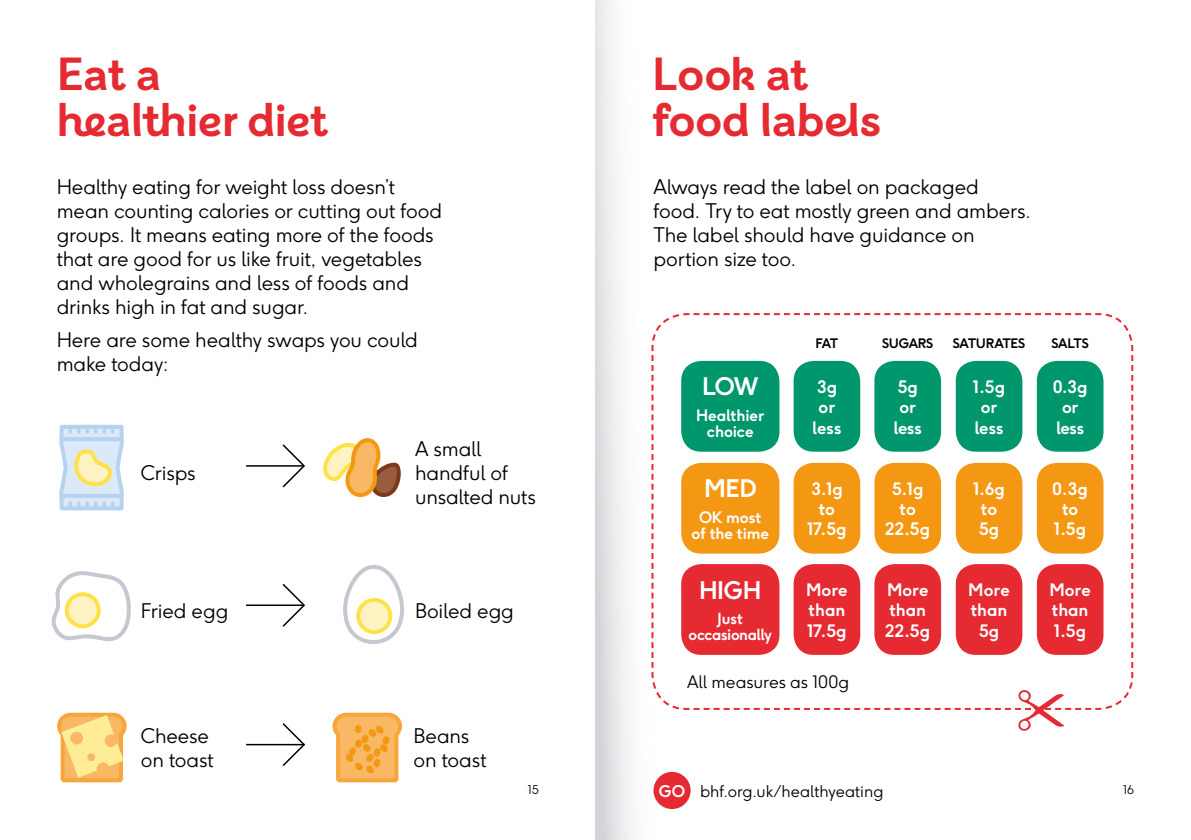
<style>
.page{position:relative;width:1191px;height:840px;background:#fff}
.page>*{position:absolute;margin:0;border:0;box-sizing:border-box;transform-origin:0 0}
.t1{font:700 46px/46px "BHF";color:#e62a32}
.t2{font:700 24px "F37 Ginger";letter-spacing:-.02em;color:#fff}
.t3{font:300 20px/24px "F37 Ginger";letter-spacing:-.005em;color:#000}
.t4{font:700 17px/20.4px "F37 Ginger";letter-spacing:-.005em;color:#fff;text-align:center}
.t5{font:300 17px "F37 Ginger";letter-spacing:-.005em;color:#000}
.t6{font:300 16px "F37 Ginger";color:#000}
.t7{font:700 15.6px/16px "F37 Ginger";letter-spacing:-.01em;color:#fff;text-align:center}
.t8{font:700 15.2px/16px "F37 Ginger";letter-spacing:-.03em;color:#fff;text-align:center}
.t9{font:700 13px "F37 Ginger";letter-spacing:-.025em;color:#000}
.t10{font:300 12px "F37 Ginger";color:#000}
.s1{font-weight:700;color:#fff}
</style>
<div class="page">
<svg style="left:281px;top:444px;width:24px;height:44px"></svg>
<hr style="left:246px;top:465px;width:57px;height:1px;background:#000">
<svg style="left:281px;top:723px;width:24px;height:43px"></svg>
<hr style="left:246px;top:743px;width:59px;height:2px;background:#000">
<svg style="left:281px;top:583px;width:24px;height:44px"></svg>
<hr style="left:246px;top:604px;width:57px;height:1px;background:#000">
<svg style="left:332px;top:712px;width:70px;height:71px;background:#f8b863"></svg>
<svg style="left:343px;top:565px;width:61px;height:79px"></svg>
<div style="left:358px;top:599px;width:32px;height:32px;background:#fff3c3;border-radius:50%"></div>
<div style="left:356px;top:597px;width:36px;height:36px;border:4px solid #ffe14a;border-radius:50%"></div>
<svg style="left:51px;top:424px;width:80px;height:359px"></svg>
<svg style="left:323px;top:438px;width:78px;height:60px"></svg>
<svg style="left:669px;top:313px;width:465px;height:397px"></svg>
<svg style="left:693px;top:689px;width:400px;height:42px"></svg>
<div style="left:793px;top:360px;width:67px;height:91px;background:#00976d;border-radius:20px"></div>
<div style="left:793px;top:462px;width:67px;height:91px;background:#f49712;border-radius:20px"></div>
<div style="left:793px;top:563px;width:67px;height:91px;background:#e62a32;border-radius:20px"></div>
<div style="left:955px;top:360px;width:67px;height:91px;background:#00976d;border-radius:20px"></div>
<div style="left:955px;top:462px;width:67px;height:91px;background:#f49712;border-radius:20px"></div>
<div style="left:955px;top:563px;width:67px;height:91px;background:#e62a32;border-radius:20px"></div>
<div style="left:874px;top:360px;width:67px;height:91px;background:#00976d;border-radius:20px"></div>
<div style="left:874px;top:462px;width:67px;height:91px;background:#f49712;border-radius:20px"></div>
<div style="left:874px;top:563px;width:67px;height:91px;background:#e62a32;border-radius:20px"></div>
<div style="left:1036px;top:360px;width:67px;height:91px;background:#00976d;border-radius:20px"></div>
<div style="left:1036px;top:462px;width:67px;height:91px;background:#f49712;border-radius:20px"></div>
<div style="left:1036px;top:563px;width:67px;height:91px;background:#e62a32;border-radius:20px"></div>
<div style="left:681px;top:360px;width:98px;height:91px;background:#00976d;border-radius:20px"></div>
<div style="left:681px;top:462px;width:98px;height:91px;background:#f49712;border-radius:20px"></div>
<div style="left:681px;top:563px;width:98px;height:91px;background:#e62a32;border-radius:20px"></div>
<div style="left:653px;top:771px;width:37px;height:37px;background:#e62a32;border-radius:50%"></div>
<svg style="left:595px;top:0;width:74px;height:839px"></svg>
<h1 class="t1" style="left:57px;top:51px;width:273px">Eat a healthier diet</h1>
<p class="t3" style="left:57px;top:174px;width:387px">Healthy eating for weight loss doesn’t mean counting calories or cutting out food groups. It means eating more of the foods that are good for us like fruit, vegetables and wholegrains and less of foods and drinks high in fat and sugar.</p>
<p class="t3" style="left:57px;top:327px;width:363px">Here are some healthy swaps you could make today:</p>
<p class="t3" style="left:141px;top:460px;width:56px">Crisps</p>
<p class="t3" style="left:415px;top:436px;width:122px">A small handful of unsalted nuts</p>
<p class="t3" style="left:141px;top:598px;width:89px">Fried egg</p>
<p class="t3" style="left:415px;top:598px;width:100px">Boiled egg</p>
<p class="t3" style="left:141px;top:723px;width:74px">Cheese on toast</p>
<p class="t3" style="left:413px;top:723px;width:74px">Beans on toast</p>
<h1 class="t1" style="left:652px;top:51px;width:231px">Look at food labels</h1>
<p class="t3" style="left:653px;top:174px;width:379px">Always read the label on packaged<br>food. Try to eat mostly green and ambers.<br>The label should have guidance on portion size too.</p>
<p class="t2" style="left:702px;top:370px;width:58px">LOW</p>
<p class="t7" style="left:696px;top:407px;width:70px">Healthier choice</p>
<p class="t2" style="left:704px;top:472px;width:54px">MED</p>
<p class="t7" style="left:691px;top:508px;width:79px">OK most of the time</p>
<p class="t2" style="left:699px;top:574px;width:64px">HIGH</p>
<p class="t8" style="left:688px;top:610px;width:85px">Just occasionally</p>
<p class="t9" style="left:815px;top:334px;width:24px">FAT</p>
<p class="t4" style="left:812px;top:376px;width:31px">3g or less</p>
<p class="t4" style="left:807px;top:478px;width:41px">3.1g to<br>17.5g</p>
<p class="t4" style="left:806px;top:579px;width:43px;text-align:left">More than<br>17.5g</p>
<p class="t5" style="left:687px;top:670px;width:164px">All measures as 100g</p>
<p class="t9" style="left:882px;top:334px;width:53px">SUGARS</p>
<p class="t4" style="left:893px;top:376px;width:30px">5g or less</p>
<p class="t4" style="left:885px;top:478px;width:47px">5.1g to<br>22.5g</p>
<p class="t4" style="left:885px;top:579px;width:47px;text-align:left">More than<br>22.5g</p>
<p class="t9" style="left:952px;top:334px;width:74px">SATURATES</p>
<p class="t4" style="left:973px;top:376px;width:34px">1.5g or less</p>
<p class="t4" style="left:973px;top:478px;width:34px">1.6g to<br>5g</p>
<p class="t4" style="left:968px;top:579px;width:43px">More than<br>5g</p>
<p class="t9" style="left:1051px;top:334px;width:39px">SALTS</p>
<p class="t4" style="left:1052px;top:376px;width:36px">0.3g or less</p>
<p class="t4" style="left:1052px;top:478px;width:37px">0.3g to<br>1.5g</p>
<p class="t4" style="left:1049px;top:579px;width:43px;text-align:left">More than<br>1.5g</p>
<p class="t6" style="left:658px;top:780px;width:226px"><span class="s1">GO</span> bhf.org.uk/healthyeating</p>
<p class="t10" style="left:528px;top:782px;width:13px">15</p>
<p class="t10" style="left:1123px;top:782px;width:13px">16</p>
</div>
